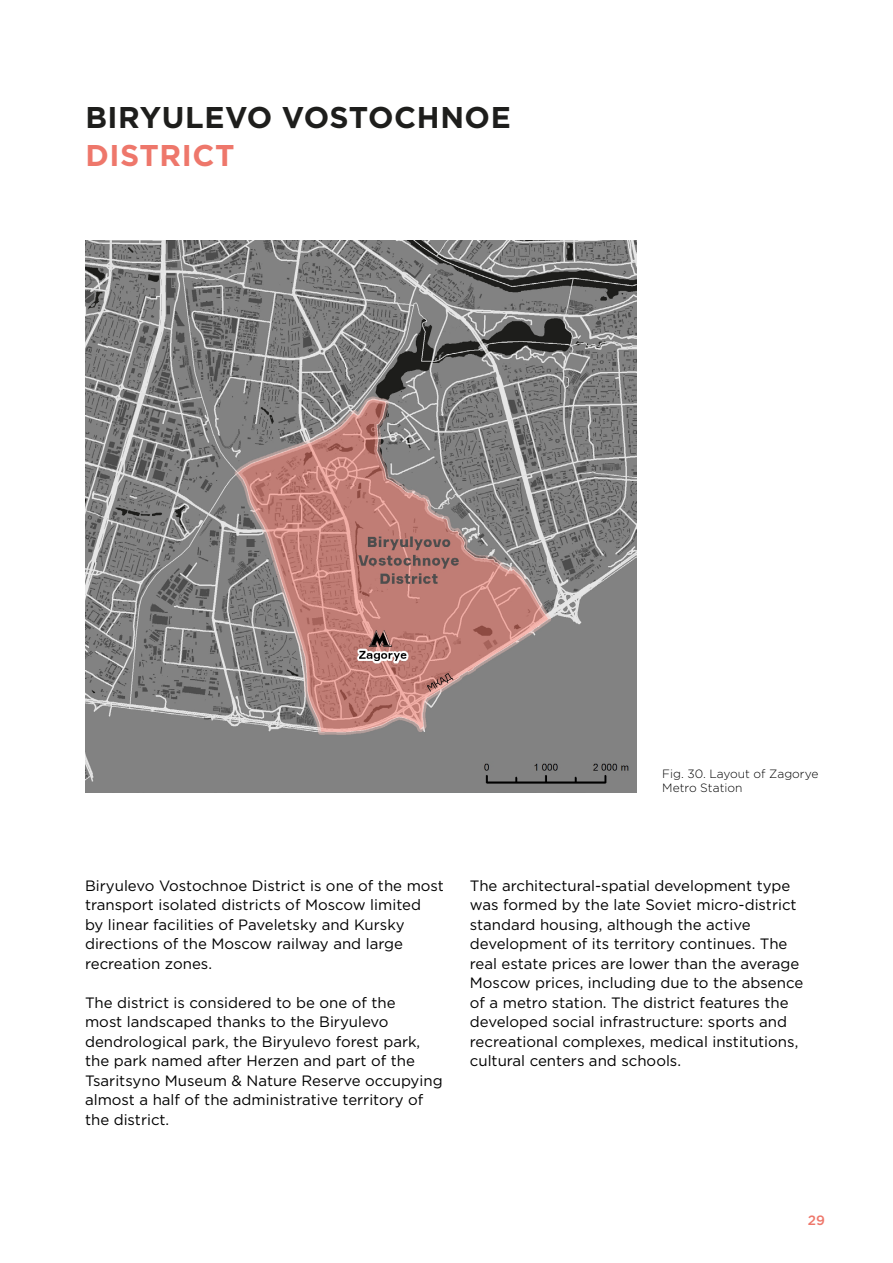
<style>
.page{position:relative;width:893px;height:1263px;background:#fff}
.page>*{position:absolute;margin:0;border:0;box-sizing:border-box;transform-origin:0 0}
.t1{font:700 30px "Gotham Pro";letter-spacing:.02em;color:#1e1e1c}
.t2{font:700 30px "Gotham Pro";letter-spacing:.02em;color:#ee776b}
.t3{font:15px/19.5px "Gotham Pro";color:#000}
.t4{font:500 13.5px "Gotham Pro";color:#ee776b}
.t5{font:300 12px/14.4px "Gotham Pro";color:#000}
</style>
<div class="page">
<img style="left:85px;top:241px;width:552px;height:551px">
<h1 class="t1" style="left:85px;top:100px;width:427px">BIRYULEVO VOSTOCHNOE</h1>
<h1 class="t2" style="left:85px;top:138px;width:151px">DISTRICT</h1>
<p class="t5" style="left:662px;top:767px;width:158px">Fig. 30. Layout of Zagorye<br>Metro Station</p>
<p class="t3" style="left:85px;top:875px;width:360px">Biryulevo Vostochnoe District is one of the most transport isolated districts of Moscow limited<br>by linear facilities of Paveletsky and Kursky directions of the Moscow railway and large recreation zones.</p>
<p class="t3" style="left:85px;top:992px;width:359px">The district is considered to be one of the<br>most landscaped thanks to the Biryulevo dendrological park, the Biryulevo forest park, the park named after Herzen and part of the Tsaritsyno Museum &amp; Nature Reserve occupying almost a half of the administrative territory of the district.</p>
<p class="t3" style="left:470px;top:875px;width:335px">The architectural-spatial development type was formed by the late Soviet micro-district standard housing, although the active development of its territory continues. The real estate prices are lower than the average Moscow prices, including due to the absence of a metro station. The district features the developed social infrastructure: sports and recreational complexes, medical institutions, cultural centers and schools.</p>
<p class="t4" style="left:808px;top:1212px;width:19px">29</p>
</div>
